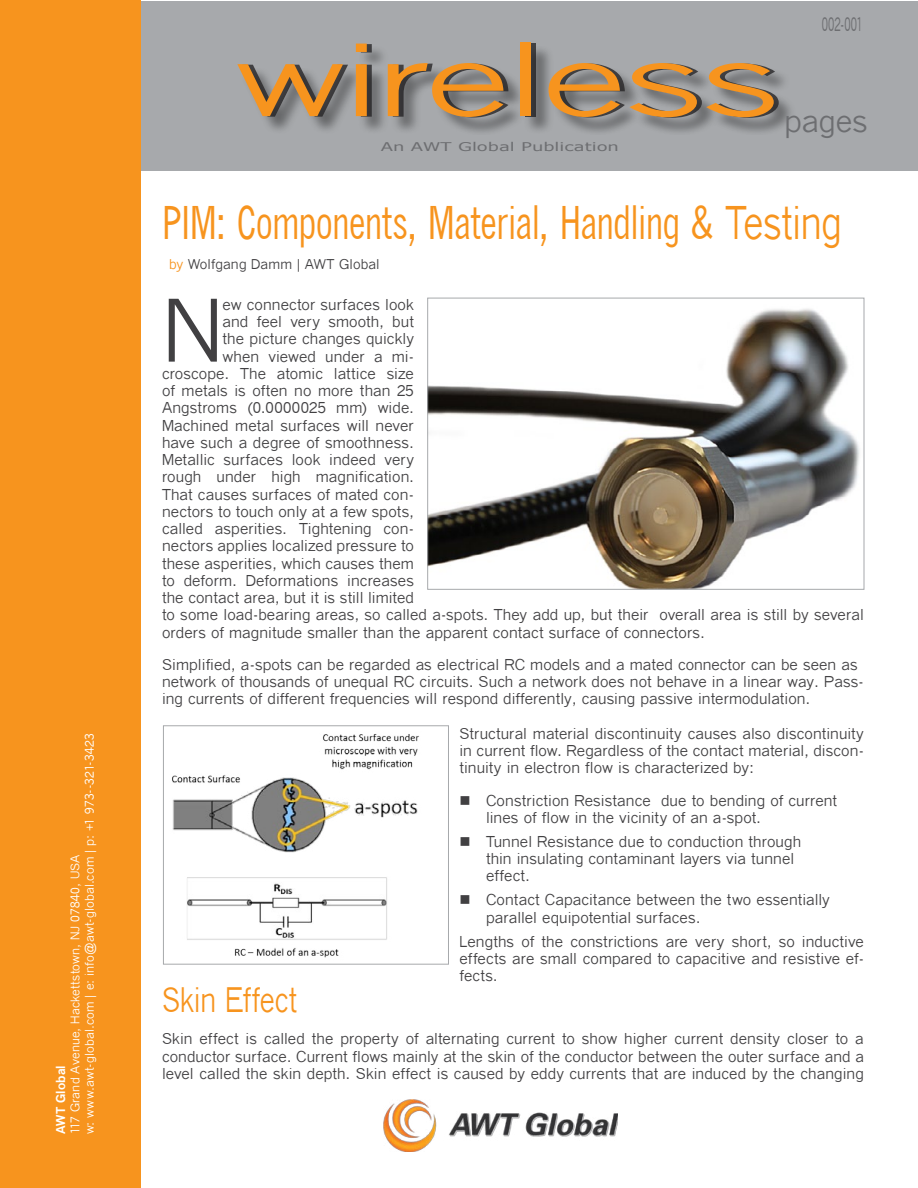
<style>
.page{position:relative;width:918px;height:1188px;background:#fff}
.page>*{position:absolute;margin:0;border:0;box-sizing:border-box;transform-origin:0 0}
.t1{font:99px "Quick Type";letter-spacing:-.03em;color:#f7941e;scale:1.55 1}
.t2{font:84.9px "Quick Type";color:#414042}
.t3{font:45px "Quick Type Condensed";letter-spacing:-.015em;color:#f7941e;scale:.88 1}
.t4{font:33.75px "Quick Type";letter-spacing:-.01em;color:#f7941e;scale:.8 1}
.t5{font:30px "Quick Type";color:#6d6e71}
.t6{font:18.75px "Quick Type";letter-spacing:.01em;color:#6d6e71;scale:.6 1}
.t7{font:15px/17.2px "Quick Type";color:#414042}
.t8{font:13.5px "Quick Type";letter-spacing:.01em;color:#414042}
.t9{font:12px/14.4px "Quick Type";letter-spacing:.015em;color:#fff}
.t10{font:12px "MS Reference Sans Serif";color:#6d6e71;scale:1.5 1}
.t11{font:700 12px "Quick Type";letter-spacing:.015em;color:#fff}
.s1{font-family:"Quick Type"}
.s2{color:#f7941e}
</style>
<div class="page">
<div style="left:0;top:1px;width:918px;height:170px;background:#a7a9ac"></div>
<div style="left:240px;top:45px;width:552px;height:91px;background:#000;opacity:.23"></div>
<img style="left:429px;top:309px;width:431px;height:279px">
<div style="left:427px;top:298px;width:437px;height:292px;border:1px solid #a7a9ac"></div>
<div style="left:0;top:0;width:140px;height:1188px;background:#f7941e"></div>
<img style="left:384px;top:1099px;width:234px;height:53px">
<img style="left:172px;top:734px;width:247px;height:224px">
<div style="left:163px;top:726px;width:286px;height:238px;border:1px solid #a7a9ac"></div>
<p class="t9" style="left:68px;top:1134px;width:403px;rotate:-90deg">117 Grand Avenue, Hackettstown, NJ 07840, USA<br>w: www.awt-global.com | e: info@awt-global.com | p: +1 973--321-3423</p>
<p class="t11" style="left:54px;top:1134px;width:71px;rotate:-90deg">AWT Global</p>
<h1 class="t1" style="left:234px;top:29px;width:354px">wireless</h1>
<p class="t10" style="left:381px;top:139px;width:160px">An AWT Global Publication</p>
<p class="t6" style="left:822px;top:15px;width:70px">002-001</p>
<h3 class="t5" style="left:784px;top:105px;width:85px">pages</h3>
<h3 class="t3" style="left:162px;top:200px;width:774px">PIM: Components, Material, Handling &amp; <span class="s1">Testing</span></h3>
<p class="t8" style="left:169px;top:258px;width:212px"><span class="s2">by</span> Wolfgang Damm | AWT Global</p>
<h2 class="t2" style="left:163px;top:287px;width:61px">N</h2>
<p class="t7" style="left:222px;top:296px;width:193px">ew connector surfaces look</p>
<p class="t7" style="left:222px;top:314px;width:193px">and feel very smooth, but</p>
<p class="t7" style="left:222px;top:331px;width:193px">the picture changes quickly</p>
<p class="t7" style="left:222px;top:348px;width:193px">when viewed under a mi-</p>
<p class="t7" style="left:162px;top:365px;width:253px">croscope. The atomic lattice size</p>
<p class="t7" style="left:162px;top:383px;width:253px">of metals is often no more than 25</p>
<p class="t7" style="left:162px;top:400px;width:254px">Angstroms (0.0000025 mm) wide.</p>
<p class="t7" style="left:162px;top:417px;width:254px">Machined metal surfaces will never</p>
<p class="t7" style="left:162px;top:434px;width:253px">have such a degree of smoothness.</p>
<p class="t7" style="left:162px;top:452px;width:254px">Metallic surfaces look indeed very</p>
<p class="t7" style="left:162px;top:469px;width:254px">rough under high magnification.</p>
<p class="t7" style="left:162px;top:486px;width:253px">That causes surfaces of mated con-</p>
<p class="t7" style="left:162px;top:503px;width:253px">nectors to touch only at a few spots,</p>
<p class="t7" style="left:162px;top:521px;width:253px">called asperities. Tightening con-</p>
<p class="t7" style="left:162px;top:538px;width:253px">nectors applies localized pressure to</p>
<p class="t7" style="left:162px;top:555px;width:253px">these asperities, which causes them</p>
<p class="t7" style="left:162px;top:572px;width:254px">to deform. Deformations increases</p>
<p class="t7" style="left:162px;top:590px;width:254px">the contact area, but it is still limited</p>
<p class="t7" style="left:162px;top:607px;width:703px">to some load-bearing areas, so called a-spots. They add up, but their overall area is still by several</p>
<p class="t7" style="left:162px;top:624px;width:544px">orders of magnitude smaller than the apparent contact surface of connectors.</p>
<p class="t7" style="left:162px;top:656px;width:703px">Simplified, a-spots can be regarded as electrical RC models and a mated connector can be seen as network of thousands of unequal RC circuits. Such a network does not behave in a linear way. Pass&shy;ing currents of different frequencies will respond differently, causing passive intermodulation.</p>
<p class="t7" style="left:459px;top:725px;width:406px;text-align:justify">Structural material discontinuity causes also discontinuity in current flow. Regardless of the contact material, discon&shy;tinuity in electron flow is characterized by:</p>
<p class="t7" style="left:486px;top:792px;width:353px">Constriction Resistance due to bending of current lines of flow in the vicinity of an a-spot.</p>
<p class="t7" style="left:486px;top:833px;width:317px">Tunnel Resistance due to conduction through thin insulating contaminant layers via tunnel effect.</p>
<p class="t7" style="left:486px;top:892px;width:345px">Contact Capacitance between the two essentially parallel equipotential surfaces.</p>
<p class="t7" style="left:459px;top:933px;width:406px;text-align:justify">Lengths of the constrictions are very short, so inductive effects are small compared to capacitive and resistive ef&shy;fects.</p>
<h3 class="t4" style="left:162px;top:983px;width:170px">Skin Effect</h3>
<p class="t7" style="left:162px;top:1031px;width:703px;text-align:justify">Skin effect is called the property of alternating current to show higher current density closer to a conductor surface. Current flows mainly at the skin of the conductor between the outer surface and a level called the skin depth. Skin effect is caused by eddy currents that are induced by the changing</p>
</div>
